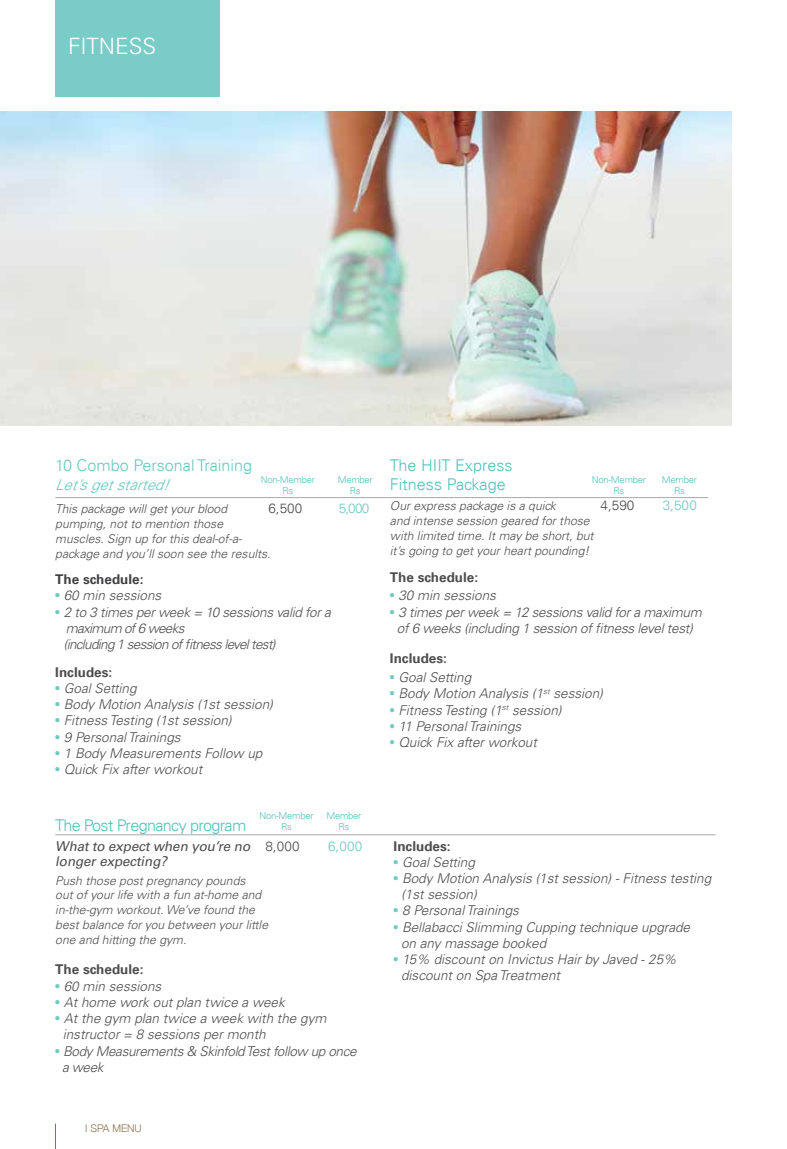
<style>
.page{position:relative;width:787px;height:1149px;background:#fff}
.page>*{position:absolute;margin:0;border:0;box-sizing:border-box;transform-origin:0 0}
.t1{font:300 22.5px "Univers LT Std";color:#fff}
.t2{font:300 16.2px/18.9px "Univers LT";color:#50c2bb}
.t3{font:300 16.2px "Univers LT";color:#67c7c1}
.t4{font:300 16.2px "Univers LT";letter-spacing:-.025em;color:#50c2bb}
.t5{font:italic 300 14.85px "Univers LT Std";color:#67c7c1}
.t6{font:italic 300 13.5px/16.2px "Univers LT Std";color:#4d4d4f}
.t7{font:italic 300 13.5px/16.2px "Univers LT Std";letter-spacing:-.05em;color:#4d4d4f}
.t8{font:italic 300 13.5px/16.2px "Univers LT Std";letter-spacing:-.02em;color:#4d4d4f;text-align:center}
.t9{font:700 13.5px "Univers LT";color:#4d4d4f}
.t10{font:italic 300 13.5px/16.2px "Univers LT Std";letter-spacing:-.025em;color:#4d4d4f}
.t11{font:italic 13.5px "Univers LT Std";color:#4d4d4f}
.t12{font:300 13.5px "Univers LT";letter-spacing:.01em;color:#70c9c4}
.t13{font:700 13.5px "Univers LT";color:#414042}
.t14{font:300 13.5px "Univers LT";color:#4d4d4f}
.t15{font:italic 300 12.15px/14.9px "Univers LT Std";color:#4d4d4f}
.t16{font:300 10.5px "Helvetica Neue";color:#88734d}
.t17{font:300 9.45px/10.8px "Univers LT";letter-spacing:-.025em;color:#50c2bb;text-align:center}
.s1{font-family:"Helvetica LT Std";font-weight:400;font-style:normal;color:#70c9c4}
.s2{font-family:"Univers LT";font-weight:300;font-style:normal}
</style>
<div class="page">
<div style="left:55px;top:0;width:164px;height:96px;background:#79ccc7"></div>
<hr style="left:55px;top:497px;width:653px;height:1px;background:#a7a9ac">
<hr style="left:55px;top:834px;width:660px;height:1px;background:#a7a9ac">
<svg style="left:55px;top:1123px;width:1px;height:25px"></svg>
<img style="left:0;top:112px;width:731px;height:313px">
<h1 class="t1" style="left:68px;top:33px;width:90px">FITNESS</h1>
<p class="t3" style="left:55px;top:456px;width:198px">10 Combo Personal Training</p>
<p class="t5" style="left:55px;top:476px;width:118px">Let ’s get started!</p>
<p class="t15" style="left:55px;top:501px;width:173px">This package will get your blood</p>
<p class="t14" style="left:268px;top:500px;width:36px">6,500</p>
<p class="t12" style="left:339px;top:500px;width:32px">5,000</p>
<p class="t15" style="left:55px;top:516px;width:217px">pumping, not to mention those muscles. Sign up for this deal-of-a&shy;package and you’ll soon see the results.</p>
<p class="t13" style="left:55px;top:571px;width:90px">The schedule:</p>
<p class="t6" style="left:55px;top:587px;width:108px"><span class="s1">•</span> 60 min sessions</p>
<p class="t7" style="left:64px;top:603px;width:269px;text-indent:-8px"><span class="s1">•</span> 2 to 3 times per week = 10 sessions valid for a maximum of 6 weeks<br>(including 1 session of fitness level test)</p>
<p class="t9" style="left:55px;top:664px;width:59px">Includes:</p>
<p class="t6" style="left:55px;top:680px;width:83px"><span class="s1">•</span> Goal Setting</p>
<p class="t6" style="left:55px;top:696px;width:219px"><span class="s1">•</span> Body Motion Analysis (1st session)</p>
<p class="t6" style="left:55px;top:712px;width:178px"><span class="s1">•</span> Fitness Testing (1st session)</p>
<p class="t6" style="left:55px;top:728px;width:127px"><span class="s1">•</span> 9 Personal Trainings</p>
<p class="t6" style="left:55px;top:745px;width:208px"><span class="s1">•</span> 1 Body Measurements Follow up</p>
<p class="t6" style="left:55px;top:761px;width:148px"><span class="s1">•</span> Quick Fix after workout</p>
<p class="t2" style="left:390px;top:456px;width:124px">The HIIT Express<br>Fitness Package</p>
<p class="t15" style="left:390px;top:498px;width:167px">Our express package is a quick</p>
<p class="t14" style="left:600px;top:497px;width:35px">4,590</p>
<p class="t12" style="left:662px;top:497px;width:36px">3,500</p>
<p class="t15" style="left:390px;top:513px;width:205px">and intense session geared for those with limited time. It may be short, but it’s going to get your heart pounding!</p>
<p class="t9" style="left:390px;top:568px;width:90px">The schedule:</p>
<p class="t6" style="left:390px;top:587px;width:108px"><span class="s1">•</span> 30 min sessions</p>
<p class="t8" style="left:390px;top:603px;width:313px"><span class="s1">•</span> 3 times per week = 12 sessions valid for a maximum of 6 weeks (including 1 session of fitness level test)</p>
<p class="t9" style="left:390px;top:650px;width:59px">Includes:</p>
<p class="t6" style="left:390px;top:669px;width:83px"><span class="s1">•</span> Goal Setting</p>
<p class="t6" style="left:390px;top:685px;width:214px"><span class="s1">•</span> Body Motion Analysis (1<sup>st</sup> session)</p>
<p class="t6" style="left:390px;top:701px;width:173px"><span class="s1">•</span> Fitness Testing (1<sup>st</sup> session)</p>
<p class="t6" style="left:390px;top:718px;width:133px"><span class="s1">•</span> 11 Personal Trainings</p>
<p class="t6" style="left:390px;top:734px;width:148px"><span class="s1">•</span> Quick Fix after workout</p>
<p class="t17" style="left:261px;top:474px;width:56px">Non-Member<br>Rs</p>
<p class="t17" style="left:592px;top:474px;width:56px">Non-Member<br>Rs</p>
<p class="t17" style="left:338px;top:474px;width:37px">Member<br>Rs</p>
<p class="t17" style="left:662px;top:474px;width:37px">Member<br>Rs</p>
<p class="t17" style="left:259px;top:810px;width:56px">Non-Member<br>Rs</p>
<p class="t17" style="left:326px;top:810px;width:37px">Member<br>Rs</p>
<p class="t4" style="left:55px;top:815px;width:193px">The Post Pregnancy program</p>
<p class="t11" style="left:55px;top:838px;width:246px">Whatto expectwhen you’re no <span class="s2">8 , 0 0 0</span></p>
<p class="t12" style="left:328px;top:837px;width:36px">6,000</p>
<p class="t11" style="left:55px;top:852px;width:116px">longerexpecting?</p>
<p class="t15" style="left:55px;top:872px;width:214px">Push those post pregnancy pounds<br>out of your life with a fun at-home and in-the-gym workout. We’ve found the best balance for you between your little one and hitting the gym.</p>
<p class="t9" style="left:55px;top:961px;width:90px">The schedule:</p>
<p class="t6" style="left:55px;top:977px;width:108px"><span class="s1">•</span> 60 min sessions</p>
<p class="t6" style="left:55px;top:993px;width:231px"><span class="s1">•</span> At home work out plan twice a week</p>
<p class="t6" style="left:63px;top:1010px;width:265px;text-indent:-8px"><span class="s1">•</span> At the gym plan twice a week with the gym instructor = 8 sessions per month</p>
<p class="t10" style="left:62px;top:1042px;width:296px;text-indent:-7px"><span class="s1">•</span> Body Measurements &amp; Skinfold Test follow up once a week</p>
<p class="t16" style="left:85px;top:1119px;width:58px">I SPA MENU</p>
<p class="t9" style="left:393px;top:837px;width:59px">Includes:</p>
<p class="t6" style="left:393px;top:853px;width:83px"><span class="s1">•</span> Goal Setting</p>
<p class="t6" style="left:401px;top:870px;width:311px;text-indent:-8px"><span class="s1">•</span> Body Motion Analysis (1st session) - Fitness testing (1st session)</p>
<p class="t6" style="left:393px;top:902px;width:127px"><span class="s1">•</span> 8 Personal Trainings</p>
<p class="t6" style="left:401px;top:918px;width:290px;text-indent:-8px"><span class="s1">•</span> Bellabacci Slimming Cupping technique upgrade on any massage booked</p>
<p class="t6" style="left:401px;top:951px;width:277px;text-indent:-8px"><span class="s1">•</span> 15% discount on Invictus Hair by Javed - 25% discount on Spa Treatment</p>
</div>
